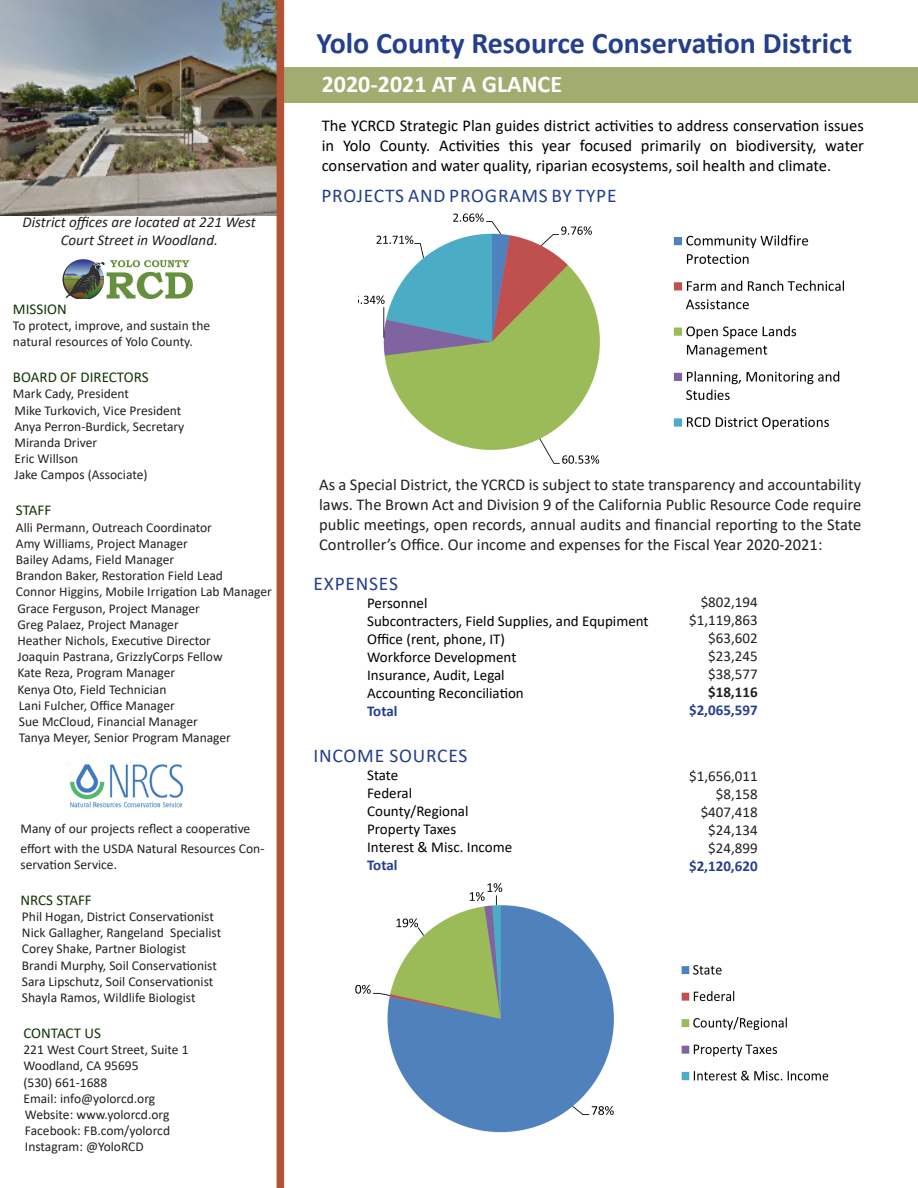
<style>
.page{position:relative;width:918px;height:1188px;background:#fff}
.page>*{position:absolute;margin:0;border:0;box-sizing:border-box;transform-origin:0 0}
.t1{font:700 30px "Calibri";color:#253f8e}
.t2{font:700 24px "Calibri";color:#fff}
.t3{font:19.5px "Calibri";letter-spacing:.04em;color:#253f8e}
.t4{font:16.5px/19.8px "Calibri";color:#231f20;text-align:justify}
.t5{font:16.5px/19.8px "Calibri";color:#000;text-align:justify}
.t6{font:15px "Calibri";color:#000}
.t7{font:15px "Calibri";color:#231f20}
.t8{font:italic 15px/18px "Calibri";color:#231f20;text-align:center}
.Publication_Bar_Head{font:15px "Calibri";color:#133304}
.t9{font:700 15px "Calibri";color:#253f8e}
.Publication_Bar{font:15px "Calibri";color:#133304}
.t10{font:700 15px "Calibri";color:#231f20}
.Publication_Bar-2{font:13.5px/19.5px "Calibri";color:#231f20}
</style>
<div class="page">
<img style="left:0;top:0;width:277px;height:215px">
<div style="left:284px;top:67px;width:634px;height:36px;background:#a2ac71"></div>
<img style="left:69px;top:764px;width:115px;height:44px">
<img style="left:62px;top:259px;width:131px;height:39px">
<img style="left:359px;top:213px;width:241px;height:251px">
<div style="left:277px;top:0;width:7px;height:1188px;background:#b25335"></div>
<img style="left:355px;top:883px;width:259px;height:250px">
<img style="left:673px;top:235px;width:171px;height:195px">
<img style="left:681px;top:965px;width:148px;height:116px">
<p class="t8" style="left:23px;top:213px;width:235px">District offices are located at 221 West<br>Court Street in Woodland.</p>
<p class="Publication_Bar_Head" style="left:13px;top:299px;width:55px">MISSION</p>
<p class="Publication_Bar-2" style="left:13px;top:316px;width:199px">To protect, improve, and sustain the</p>
<p class="Publication_Bar-2" style="left:13px;top:332px;width:181px">natural resources of Yolo County.</p>
<p class="Publication_Bar_Head" style="left:13px;top:367px;width:137px">BOARD OF DIRECTORS</p>
<p class="Publication_Bar-2" style="left:13px;top:384px;width:118px">Mark Cady, President</p>
<p class="Publication_Bar-2" style="left:14px;top:400px;width:168px">Mike Turkovich, Vice President</p>
<p class="Publication_Bar-2" style="left:14px;top:416px;width:171px">Anya Perron-Burdick, Secretary</p>
<p class="Publication_Bar-2" style="left:14px;top:433px;width:84px">Miranda Driver</p>
<p class="Publication_Bar-2" style="left:14px;top:449px;width:65px">Eric Willson</p>
<p class="Publication_Bar-2" style="left:14px;top:465px;width:135px">Jake Campos (Associate)</p>
<p class="Publication_Bar_Head" style="left:16px;top:500px;width:37px">STAFF</p>
<p class="Publication_Bar-2" style="left:16px;top:517px;width:198px">Alli Permann, Outreach Coordinator</p>
<p class="Publication_Bar-2" style="left:16px;top:533px;width:173px">Amy Williams, Project Manager</p>
<p class="Publication_Bar-2" style="left:16px;top:550px;width:160px">Bailey Adams, Field Manager</p>
<p class="Publication_Bar-2" style="left:16px;top:566px;width:209px">Brandon Baker, Restoration Field Lead</p>
<p class="Publication_Bar-2" style="left:16px;top:582px;width:258px">Connor Higgins, Mobile Irrigation Lab Manager</p>
<p class="Publication_Bar-2" style="left:17px;top:598px;width:184px">Grace Ferguson, Project Manager</p>
<p class="Publication_Bar-2" style="left:17px;top:614px;width:163px">Greg Palaez, Project Manager</p>
<p class="Publication_Bar-2" style="left:17px;top:631px;width:195px">Heather Nichols, Executive Director</p>
<p class="Publication_Bar-2" style="left:17px;top:647px;width:207px">Joaquin Pastrana, GrizzlyCorps Fellow</p>
<p class="Publication_Bar-2" style="left:17px;top:663px;width:159px">Kate Reza, Program Manager</p>
<p class="Publication_Bar-2" style="left:17px;top:679px;width:151px">Kenya Oto, Field Technician</p>
<p class="Publication_Bar-2" style="left:19px;top:695px;width:157px">Lani Fulcher, Office Manager</p>
<p class="Publication_Bar-2" style="left:19px;top:712px;width:180px">Sue McCloud, Financial Manager</p>
<p class="Publication_Bar-2" style="left:19px;top:728px;width:213px">Tanya Meyer, Senior Program Manager</p>
<p class="Publication_Bar-2" style="left:20px;top:819px;width:246px">Many of our projects reflect a cooperative effort with the USDA Natural Resources Con-</p>
<p class="Publication_Bar-2" style="left:20px;top:854px;width:98px">servation Service.</p>
<p class="Publication_Bar" style="left:20px;top:890px;width:73px">NRCS STAFF</p>
<p class="Publication_Bar-2" style="left:22px;top:907px;width:194px">Phil Hogan, District Conservationist</p>
<p class="Publication_Bar-2" style="left:22px;top:923px;width:201px">Nick Gallagher, Rangeland Specialist</p>
<p class="Publication_Bar-2" style="left:22px;top:939px;width:166px">Corey Shake, Partner Biologist</p>
<p class="Publication_Bar-2" style="left:22px;top:955px;width:196px">Brandi Murphy, Soil Conservationist</p>
<p class="Publication_Bar-2" style="left:22px;top:971px;width:193px">Sara Lipschutz, Soil Conservationist</p>
<p class="Publication_Bar-2" style="left:22px;top:988px;width:175px">Shayla Ramos, Wildlife Biologist</p>
<p class="Publication_Bar_Head" style="left:23px;top:1023px;width:79px">CONTACT US</p>
<p class="Publication_Bar-2" style="left:23px;top:1040px;width:167px">221 West Court Street, Suite 1</p>
<p class="Publication_Bar-2" style="left:23px;top:1056px;width:117px">Woodland, CA 95695</p>
<p class="Publication_Bar-2" style="left:23px;top:1072px;width:85px">(530) 661-1688</p>
<p class="Publication_Bar-2" style="left:23px;top:1088px;width:133px">Email: info@yolorcd.org</p>
<p class="Publication_Bar-2" style="left:25px;top:1105px;width:146px">Website: www.yolorcd.org</p>
<p class="Publication_Bar-2" style="left:25px;top:1121px;width:147px">Facebook: FB.com/yolorcd</p>
<p class="Publication_Bar-2" style="left:25px;top:1137px;width:120px">Instagram: @YoloRCD</p>
<p class="t1" style="left:317px;top:22px;width:537px">Yolo County Resource Conservation District</p>
<p class="t2" style="left:322px;top:67px;width:242px">2020-2021 AT A GLANCE</p>
<p class="t5" style="left:322px;top:116px;width:544px">The YCRCD Strategic Plan guides district activities to address conservation issues in Yolo County. Activities this year focused primarily on biodiversity, water conservation and water quality, riparian ecosystems, soil health and climate.</p>
<p class="t3" style="left:321px;top:182px;width:297px">PROJECTS AND PROGRAMS BY TYPE</p>
<p class="t4" style="left:319px;top:474px;width:544px">As a Special District, the YCRCD is subject to state transparency and accountability laws. The Brown Act and Division 9 of the California Public Resource Code require public meetings, open records, annual audits and financial reporting to the State Controller’s Office. Our income and expenses for the Fiscal Year 2020-2021:</p>
<p class="t3" style="left:314px;top:570px;width:86px">EXPENSES</p>
<p class="t6" style="left:367px;top:592px;width:62px">Personnel</p>
<p class="t6" style="left:367px;top:610px;width:283px">Subcontracters, Field Supplies, and Equpiment</p>
<p class="t6" style="left:367px;top:628px;width:139px">Office (rent, phone, IT)</p>
<p class="t6" style="left:367px;top:646px;width:151px">Workforce Development</p>
<p class="t6" style="left:367px;top:664px;width:139px">Insurance, Audit, Legal</p>
<p class="t6" style="left:367px;top:682px;width:158px">Accounting Reconciliation</p>
<p class="t9" style="left:367px;top:700px;width:32px">Total</p>
<p class="t3" style="left:314px;top:742px;width:155px">INCOME SOURCES</p>
<p class="t6" style="left:367px;top:765px;width:33px">State</p>
<p class="t6" style="left:367px;top:783px;width:47px">Federal</p>
<p class="t6" style="left:367px;top:801px;width:103px">County/Regional</p>
<p class="t6" style="left:367px;top:819px;width:91px">Property Taxes</p>
<p class="t6" style="left:367px;top:837px;width:146px">Interest &amp; Misc. Income</p>
<p class="t9" style="left:367px;top:855px;width:32px">Total</p>
<p class="t7" style="left:701px;top:591px;width:58px">$802,194</p>
<p class="t7" style="left:689px;top:609px;width:70px">$1,119,863</p>
<p class="t7" style="left:708px;top:627px;width:51px">$63,602</p>
<p class="t7" style="left:708px;top:645px;width:51px">$23,245</p>
<p class="t7" style="left:708px;top:663px;width:51px">$38,577</p>
<p class="t10" style="left:708px;top:681px;width:51px">$18,116</p>
<p class="t9" style="left:689px;top:699px;width:70px">$2,065,597</p>
<p class="t7" style="left:689px;top:766px;width:70px">$1,656,011</p>
<p class="t7" style="left:716px;top:784px;width:43px">$8,158</p>
<p class="t7" style="left:701px;top:802px;width:58px">$407,418</p>
<p class="t7" style="left:708px;top:820px;width:51px">$24,134</p>
<p class="t7" style="left:708px;top:838px;width:51px">$24,899</p>
<p class="t9" style="left:689px;top:856px;width:70px">$2,120,620</p>
</div>
